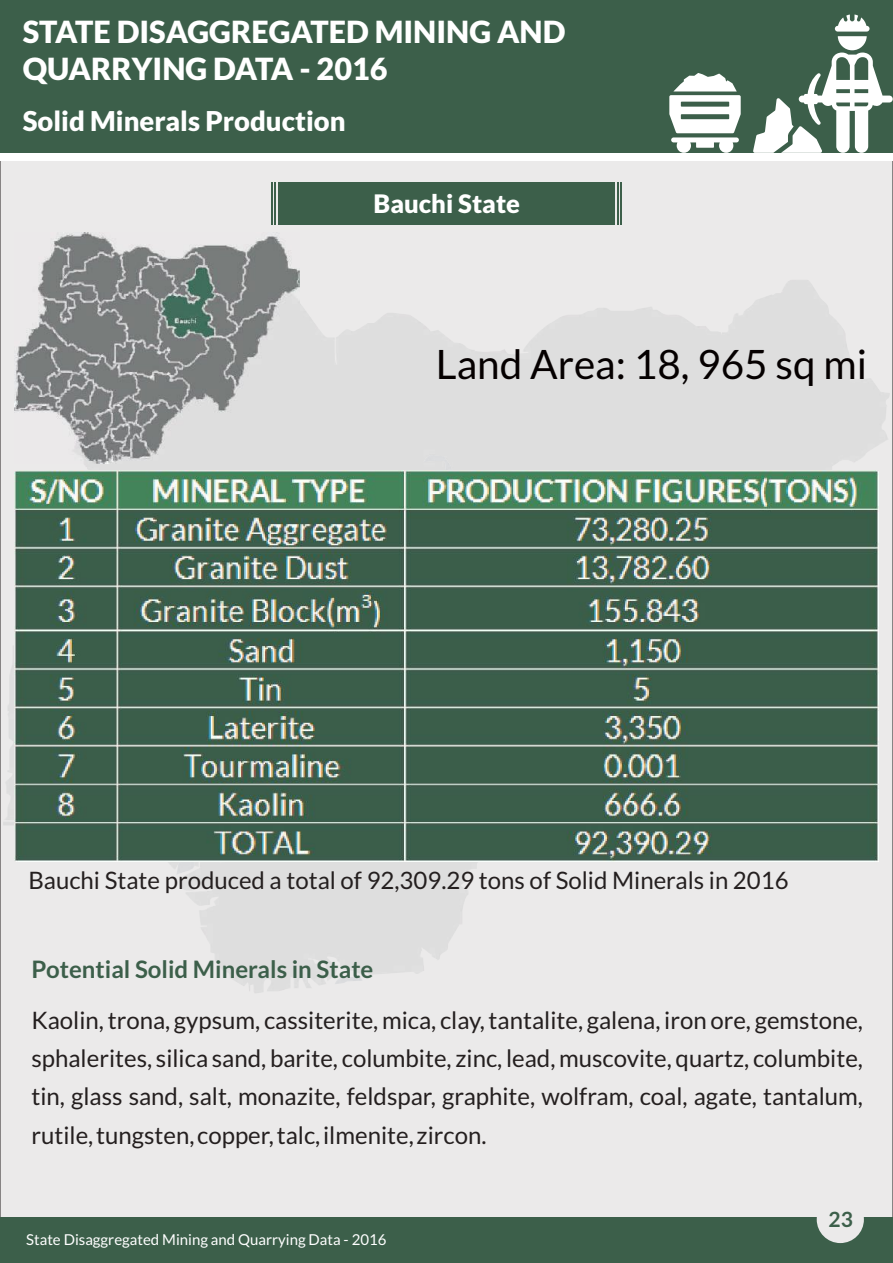
<style>
.page{position:relative;width:893px;height:1263px;background:#fff}
.page>*{position:absolute;margin:0;border:0;box-sizing:border-box;transform-origin:0 0}
.t1{font:40.5px "Lato";color:#050000}
.t2{font:900 30.6px/36.8px "Lato";color:#fff}
.t3{font:900 27.3px "Lato";color:#fff}
.t4{font:900 25.5px "Lato";color:#fff}
.t5{font:24px/38.4px "Lato";color:#241f1f;text-align:justify}
.t6{font:700 24px "Lato";color:#3c5f4a}
.t7{font:700 21px "Lato";color:#3c5f4a}
.t8{font:15px "Lato";color:#fff}
</style>
<div class="page">
<div style="left:0;top:0;width:893px;height:1263px;background:linear-gradient(to right,#eaeae9,#e6e6e6)"></div>
<img style="left:118px;top:455px;width:711px;height:539px">
<div style="left:0;top:0;width:893px;height:160px;background:#fff"></div>
<div style="left:0;top:0;width:893px;height:153px;background:#3c5f4a"></div>
<div style="left:0;top:1218px;width:893px;height:45px;background:#3c5f4a"></div>
<div style="left:817px;top:1196px;width:47px;height:47px;background:#ebeaea;border-radius:50%"></div>
<svg style="left:753px;top:15px;width:140px;height:138px"></svg>
<svg style="left:669px;top:73px;width:72px;height:80px"></svg>
<div style="left:278px;top:182px;width:337px;height:42px;background:#3c5f4a"></div>
<hr style="left:617px;top:182px;width:2px;height:42px;background:#3c5f4a">
<hr style="left:621px;top:182px;width:1px;height:42px;background:#3c5f4a">
<hr style="left:271px;top:182px;width:1px;height:42px;background:#3c5f4a">
<hr style="left:274px;top:182px;width:2px;height:42px;background:#3c5f4a">
<img style="left:15px;top:471px;width:863px;height:390px">
<img style="left:15px;top:232px;width:284px;height:231px">
<p class="t2" style="left:23px;top:15px;width:544px">STATE DISAGGREGATED MINING AND<br>QUARRYING DATA - 2016</p>
<p class="t3" style="left:23px;top:109px;width:324px">Solid Minerals Production</p>
<p class="t4" style="left:374px;top:192px;width:148px">Bauchi State</p>
<h1 class="t1" style="left:436px;top:347px;width:433px">Land Area: 18, 965 sq mi</h1>
<p class="t5" style="left:28px;top:862px;width:762px">Bauchi State produced a total of 92,309.29 tons of Solid Minerals in 2016</p>
<p class="t6" style="left:31px;top:958px;width:343px">Potential Solid Minerals in State</p>
<p class="t5" style="left:31px;top:1002px;width:833px">Kaolin, trona, gypsum, cassiterite, mica, clay, tantalite, galena, iron ore, gemstone, sphalerites, silica sand, barite, columbite, zinc, lead, muscovite, quartz, columbite, tin, glass sand, salt, monazite, feldspar, graphite, wolfram, coal, agate, tantalum, rutile, tungsten, copper, talc, ilmenite, zircon.</p>
<p class="t8" style="left:26px;top:1233px;width:362px">State Disaggregated Mining and Quarrying Data - 2016</p>
<p class="t7" style="left:828px;top:1210px;width:26px">23</p>
</div>
